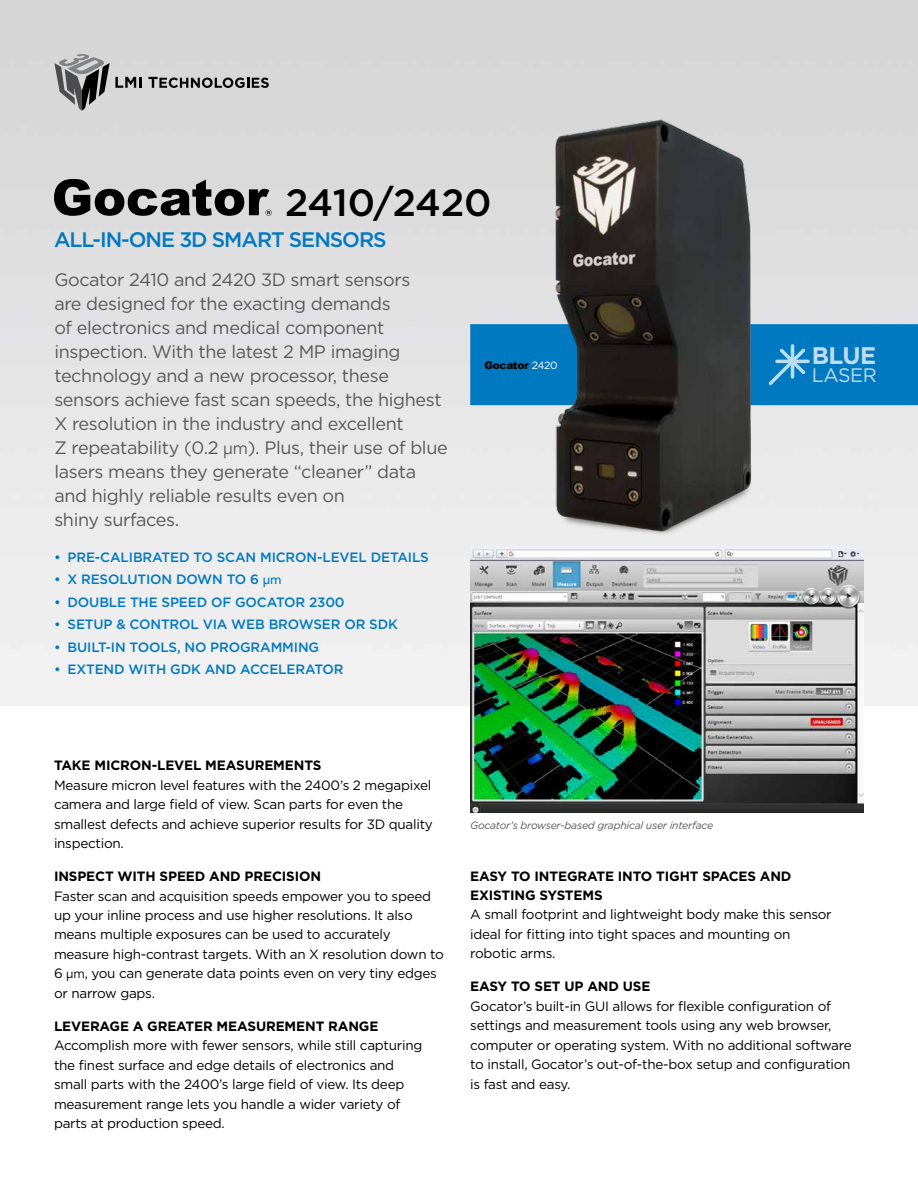
<style>
.page{position:relative;width:918px;height:1188px;background:#fff}
.page>*{position:absolute;margin:0;border:0;box-sizing:border-box;transform-origin:0 0}
.t1{font:500 37.95px "Gotham";letter-spacing:-.01em;color:#000}
.t2{font:700 24px "Gotham";color:#bfddf0}
.t3{font:500 21px "Gotham";letter-spacing:-.05em;color:#0079c1}
.t4{font:19.5px "Gotham";letter-spacing:-.02em;color:#bfddf0}
.t5{font:18px/24px "Gotham";letter-spacing:-.02em;color:#58595b}
.t6{font:13.5px/19.5px "Gotham";letter-spacing:-.02em;color:#000}
.t7{font:500 13.5px "Gotham";letter-spacing:-.01em;color:#0079c1}
.t8{font:700 13.5px/19.5px "Gotham";letter-spacing:-.01em;color:#000}
.t9{font:italic 10.5px "Gotham";letter-spacing:-.025em;color:#58595b}
.t10{font:900 10.5px "Arial";letter-spacing:-.025em;color:#000}
.s1{font-family:"Avenir"}
.s2{font-family:"Gotham";font-weight:400;color:#fff}
</style>
<div class="page">
<svg style="left:54px;top:179px;width:218px;height:37px"></svg>
<svg style="left:54px;top:54px;width:88px;height:57px"></svg>
<svg style="left:148px;top:77px;width:121px;height:11px"></svg>
<div style="left:470px;top:324px;width:448px;height:81px;background:#0079c1"></div>
<img style="left:470px;top:546px;width:394px;height:266px">
<img style="left:521px;top:120px;width:264px;height:426px">
<h1 class="t1" style="left:285px;top:178px;width:208px">2410/2420</h1>
<h3 class="t3" style="left:54px;top:226px;width:334px">ALL-IN-ONE 3D SMART SENSORS</h3>
<p class="t5" style="left:54px;top:268px;width:395px">Gocator 2410 and 2420 3D smart sensors<br>are designed for the exacting demands<br>of electronics and medical component inspection. With the latest 2 MP imaging technology and a new processor, these sensors achieve fast scan speeds, the highest X resolution in the industry and excellent<br>Z repeatability (0.2 <span class="s1">µm</span>). Plus, their use of blue lasers means they generate “cleaner” data and highly reliable results even on<br>shiny surfaces.</p>
<p class="t10" style="left:484px;top:357px;width:75px">Gocator <span class="s2">2420</span></p>
<p class="t7" style="left:54px;top:548px;width:376px">• PRE-CALIBRATED TO SCAN MICRON-LEVEL DETAILS</p>
<p class="t7" style="left:54px;top:571px;width:229px">• X RESOLUTION DOWN TO 6 <span class="s1">µm</span></p>
<p class="t7" style="left:54px;top:593px;width:292px">• DOUBLE THE SPEED OF GOCATOR 2300</p>
<p class="t7" style="left:54px;top:616px;width:345px">• SETUP &amp; CONTROL VIA WEB BROWSER OR SDK</p>
<p class="t7" style="left:54px;top:638px;width:267px">• BUILT-IN TOOLS, NO PROGRAMMING</p>
<p class="t7" style="left:54px;top:661px;width:291px">• EXTEND WITH GDK AND ACCELERATOR</p>
<h2 class="t2" style="left:812px;top:339px;width:66px">BLUE</h2>
<h3 class="t4" style="left:812px;top:362px;width:67px">LASER</h3>
<p class="t8" style="left:54px;top:755px;width:269px">TAKE MICRON-LEVEL MEASUREMENTS</p>
<p class="t6" style="left:54px;top:775px;width:380px">Measure micron level features with the 2400’s 2 megapixel camera and large field of view. Scan parts for even the smallest defects and achieve superior results for 3D quality inspection.</p>
<p class="t8" style="left:54px;top:866px;width:269px">INSPECT WITH SPEED AND PRECISION</p>
<p class="t6" style="left:54px;top:886px;width:391px">Faster scan and acquisition speeds empower you to speed up your inline process and use higher resolutions. It also means multiple exposures can be used to accurately measure high-contrast targets. With an X resolution down to 6 <span class="s1">µm</span>, you can generate data points even on very tiny edges or narrow gaps.</p>
<p class="t8" style="left:54px;top:1016px;width:326px">LEVERAGE A GREATER MEASUREMENT RANGE</p>
<p class="t6" style="left:54px;top:1036px;width:370px">Accomplish more with fewer sensors, while still capturing the finest surface and edge details of electronics and small parts with the 2400’s large field of view. Its deep measurement range lets you handle a wider variety of parts at production speed.</p>
<p class="t9" style="left:470px;top:819px;width:244px">Gocator’s browser-based graphical user interface</p>
<p class="t8" style="left:470px;top:866px;width:323px">EASY TO INTEGRATE INTO TIGHT SPACES AND<br>EXISTING SYSTEMS</p>
<p class="t6" style="left:470px;top:905px;width:363px">A small footprint and lightweight body make this sensor ideal for fitting into tight spaces and mounting on robotic arms.</p>
<p class="t8" style="left:470px;top:977px;width:182px">EASY TO SET UP AND USE</p>
<p class="t6" style="left:470px;top:996px;width:383px">Gocator’s built-in GUI allows for flexible configuration of settings and measurement tools using any web browser, computer or operating system. With no additional software to install, Gocator’s out-of-the-box setup and configuration is fast and easy.</p>
</div>
